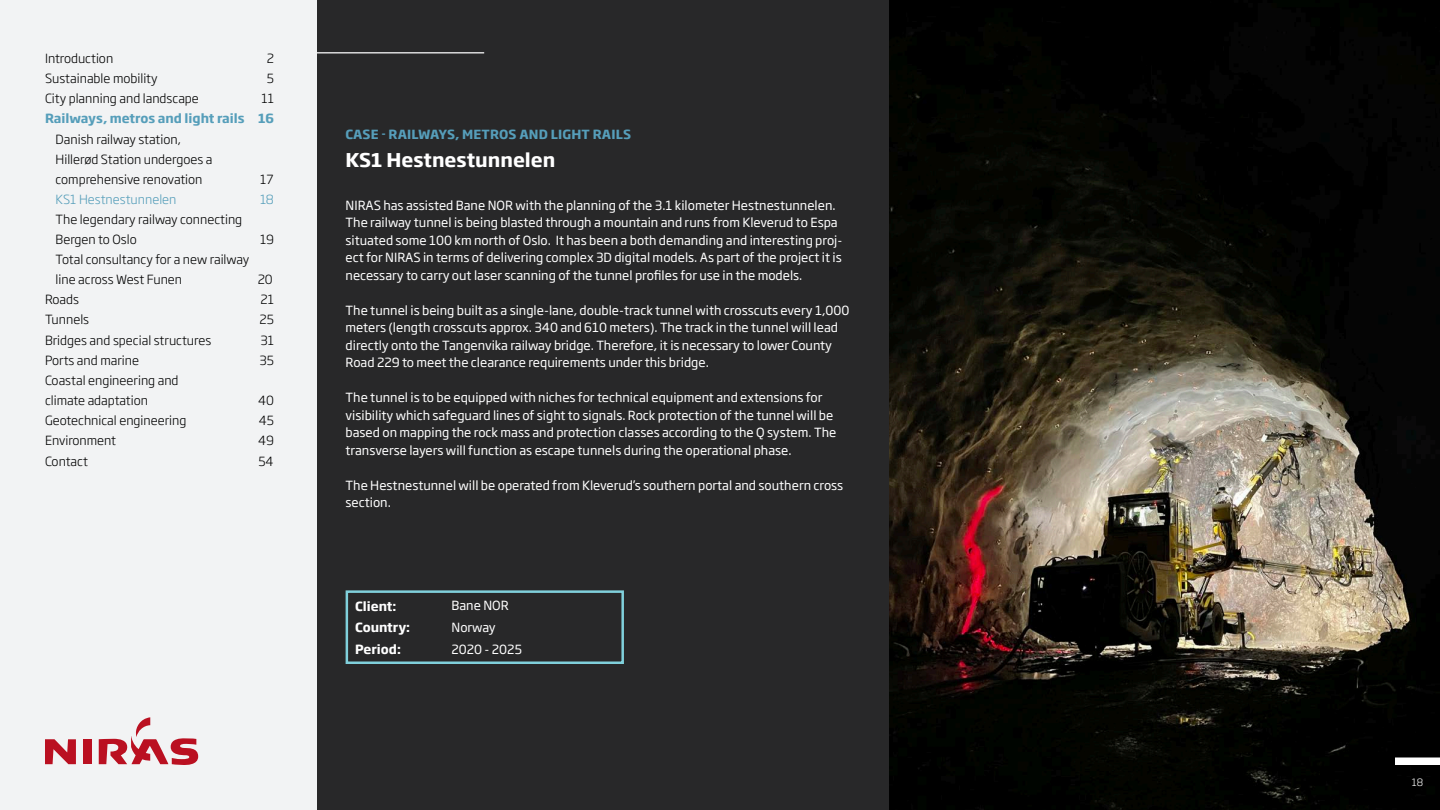
<style>
.page{position:relative;width:1440px;height:810px;background:#fff}
.page>*{position:absolute;margin:0;border:0;box-sizing:border-box;transform-origin:0 0}
.t1{font:700 18.75px "Soho Gothic Pro";color:#fff}
.Tabel_tekst{font:12.5px/17.5px "Soho Gothic Pro";color:#fff}
.Paragraph_Style_1{font:300 12.5px/20px "Soho Gothic Pro";color:#000}
.Paragraph_Style_1-2{font:700 12.5px "Soho Gothic Pro";color:#569eba}
.Tabel_tekst-2{font:700 12.5px "Soho Gothic Pro";color:#fff}
.Paragraph_Style_1-3{font:300 12.5px "Soho Gothic Pro";color:#569eba}
.t2{font:300 10px "Soho Gothic Pro";color:#fff}
</style>
<div class="page">
<div style="left:0;top:0;width:968px;height:810px;background:#282829"></div>
<img style="left:890px;top:0;width:550px;height:810px">
<div style="left:0;top:0;width:317px;height:810px;background:#f2f3f4"></div>
<svg style="left:45px;top:739px;width:31px;height:25px"></svg>
<div style="left:83px;top:739px;width:8px;height:25px;background:#ba1021"></div>
<svg style="left:99px;top:717px;width:99px;height:48px"></svg>
<div style="left:346px;top:590px;width:278px;height:74px;border:2px solid #80d0db"></div>
<hr style="left:317px;top:52px;width:167px;height:1px;background:#fff">
<div style="left:1395px;top:758px;width:45px;height:7px;background:#fff"></div>
<p class="Paragraph_Style_1" style="left:45px;top:48px;width:70px">Introduction</p>
<p class="Paragraph_Style_1" style="left:267px;top:48px;width:9px">2</p>
<p class="Paragraph_Style_1" style="left:45px;top:68px;width:114px">Sustainable mobility</p>
<p class="Paragraph_Style_1" style="left:267px;top:68px;width:9px">5</p>
<p class="Paragraph_Style_1" style="left:45px;top:88px;width:155px">City planning and landscape</p>
<p class="Paragraph_Style_1" style="left:262px;top:88px;width:14px">11</p>
<p class="Paragraph_Style_1-2" style="left:45px;top:109px;width:231px">Railways, metros and light rails 16</p>
<p class="Paragraph_Style_1" style="left:56px;top:128px;width:158px">Danish railway station,<br>Hillerød Station undergoes a comprehensive renovation</p>
<p class="Paragraph_Style_1" style="left:260px;top:168px;width:15px">17</p>
<p class="Paragraph_Style_1-3" style="left:56px;top:189px;width:122px">KS1 Hestnestunnelen</p>
<p class="Paragraph_Style_1-3" style="left:260px;top:189px;width:16px">18</p>
<p class="Paragraph_Style_1" style="left:56px;top:209px;width:188px">The legendary railway connecting<br>Bergen to Oslo</p>
<p class="Paragraph_Style_1" style="left:260px;top:229px;width:16px">19</p>
<p class="Paragraph_Style_1" style="left:56px;top:249px;width:195px">Total consultancy for a new railway line across West Funen</p>
<p class="Paragraph_Style_1" style="left:258px;top:269px;width:17px">20</p>
<p class="Paragraph_Style_1" style="left:45px;top:289px;width:36px">Roads</p>
<p class="Paragraph_Style_1" style="left:261px;top:289px;width:15px">21</p>
<p class="Paragraph_Style_1" style="left:45px;top:309px;width:46px">Tunnels</p>
<p class="Paragraph_Style_1" style="left:260px;top:309px;width:16px">25</p>
<p class="Paragraph_Style_1" style="left:45px;top:329px;width:168px">Bridges and special structures</p>
<p class="Paragraph_Style_1" style="left:261px;top:329px;width:15px">31</p>
<p class="Paragraph_Style_1" style="left:45px;top:350px;width:96px">Ports and marine</p>
<p class="Paragraph_Style_1" style="left:260px;top:350px;width:16px">35</p>
<p class="Paragraph_Style_1" style="left:45px;top:370px;width:135px">Coastal engineering and climate adaptation</p>
<p class="Paragraph_Style_1" style="left:258px;top:390px;width:17px">40</p>
<p class="Paragraph_Style_1" style="left:45px;top:410px;width:143px">Geotechnical engineering</p>
<p class="Paragraph_Style_1" style="left:259px;top:410px;width:17px">45</p>
<p class="Paragraph_Style_1" style="left:45px;top:430px;width:73px">Environment</p>
<p class="Paragraph_Style_1" style="left:258px;top:430px;width:17px">49</p>
<p class="Paragraph_Style_1" style="left:45px;top:450px;width:44px">Contact</p>
<p class="Paragraph_Style_1" style="left:258px;top:450px;width:17px">54</p>
<p class="Paragraph_Style_1-2" style="left:345px;top:124px;width:287px">CASE - RAILWAYS, METROS AND LIGHT RAILS</p>
<p class="t1" style="left:345px;top:145px;width:212px">KS1 Hestnestunnelen</p>
<p class="Tabel_tekst" style="left:346px;top:196px;width:498px">NIRAS has assisted Bane NOR with the planning of the 3.1 kilometer Hestnestunnelen.<br>The railway tunnel is being blasted through a mountain and runs from Kleverud to Espa situated some 100 km north of Oslo. It has been a both demanding and interesting proj&shy;ect for NIRAS in terms of delivering complex 3D digital models. As part of the project it is necessary to carry out laser scanning of the tunnel profiles for use in the models.</p>
<p class="Tabel_tekst" style="left:346px;top:301px;width:505px">The tunnel is being built as a single-lane, double-track tunnel with crosscuts every 1,000 meters (length crosscuts approx. 340 and 610 meters). The track in the tunnel will lead directly onto the Tangenvika railway bridge. Therefore, it is necessary to lower County Road 229 to meet the clearance requirements under this bridge.</p>
<p class="Tabel_tekst" style="left:346px;top:388px;width:492px">The tunnel is to be equipped with niches for technical equipment and extensions for visibility which safeguard lines of sight to signals. Rock protection of the tunnel will be based on mapping the rock mass and protection classes according to the Q system. The transverse layers will function as escape tunnels during the operational phase.</p>
<p class="Tabel_tekst" style="left:346px;top:476px;width:499px">The Hestnestunnel will be operated from Kleverud’s southern portal and southern cross section.</p>
<p class="Tabel_tekst-2" style="left:355px;top:596px;width:43px">Client:</p>
<p class="Tabel_tekst" style="left:452px;top:596px;width:59px">Bane NOR</p>
<p class="Tabel_tekst-2" style="left:355px;top:617px;width:57px">Country:</p>
<p class="Tabel_tekst" style="left:452px;top:618px;width:46px">Norway</p>
<p class="Tabel_tekst-2" style="left:355px;top:640px;width:47px">Period:</p>
<p class="Tabel_tekst" style="left:452px;top:640px;width:72px">2020 - 2025</p>
<p class="t2" style="left:1412px;top:775px;width:13px">18</p>
</div>
